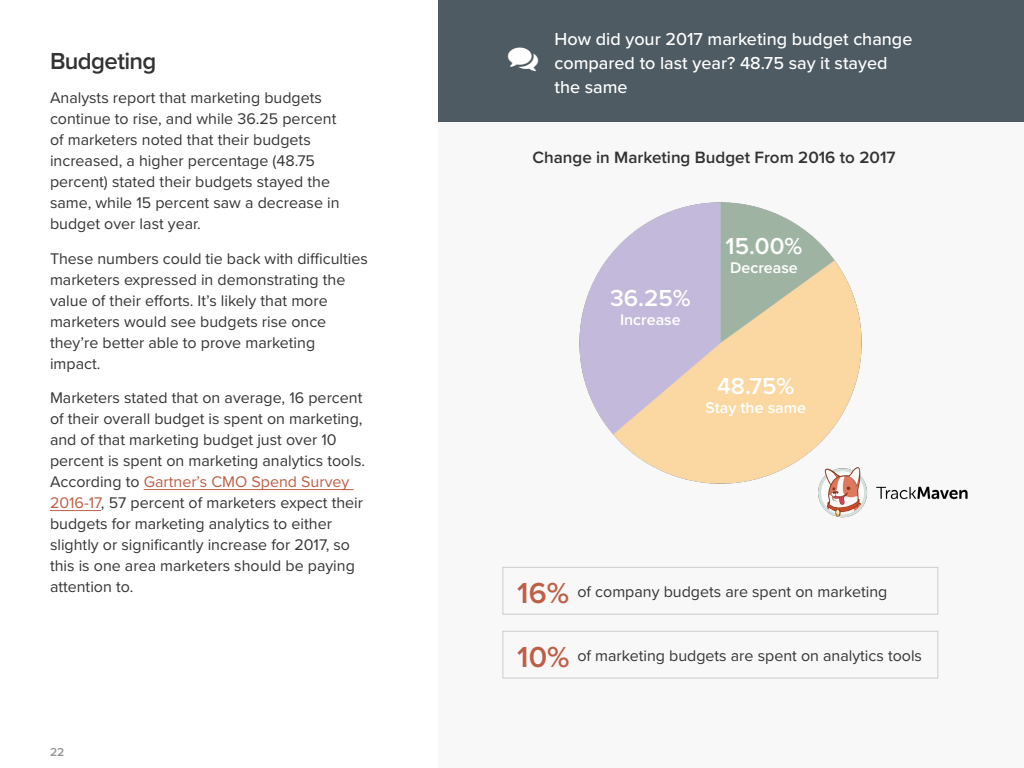
<style>
.page{position:relative;width:1024px;height:768px;background:#fff}
.page>*{position:absolute;margin:0;border:0;box-sizing:border-box;transform-origin:0 0}
.t1{font:600 24px "Proxima Nova";color:#fff}
.t2{font:600 24px "Proxima Nova";letter-spacing:-.025em;color:#333}
.t3{font:500 18px/24px "Proxima Nova";color:#fff}
.t4{font:600 17px "Proxima Nova";color:#333}
.t5{font:16px/21px "Proxima Nova";color:#373636}
.t6{font:600 16px "Proxima Nova";color:#fff}
.t7{font:600 12px "Proxima Nova";color:#959595}
.s1{color:#bd5f47}
.s2{font-weight:600;font-size:30px;color:#bd5f47}
.s3{font-weight:600;font-size:30px;color:#bd5f46}
</style>
<div class="page">
<div style="left:438px;top:0;width:586px;height:768px;background:#f8f8f8"></div>
<div style="left:438px;top:0;width:586px;height:122px;background:#4e5b63"></div>
<hr style="left:144px;top:489px;width:210px;height:1px;background:#bd5f47">
<hr style="left:50px;top:510px;width:51px;height:1px;background:#bd5f47">
<div style="left:503px;top:631px;width:435px;height:47px;border:1px solid #ccc"></div>
<div style="left:503px;top:567px;width:435px;height:48px;border:1px solid #ccc"></div>
<img style="left:579px;top:202px;width:283px;height:282px">
<img style="left:813px;top:462px;width:155px;height:56px">
<h1 class="t2" style="left:50px;top:47px;width:108px">Budgeting</h1>
<p class="t5" style="left:50px;top:88px;width:291px">Analysts report that marketing budgets continue to rise, and while 36.25 percent of marketers noted that their budgets increased, a higher percentage (48.75 percent) stated their budgets stayed the same, while 15 percent saw a decrease in budget over last year.</p>
<p class="t5" style="left:50px;top:248px;width:320px">These numbers could tie back with difficulties marketers expressed in demonstrating the value of their efforts. It’s likely that more marketers would see budgets rise once they’re better able to prove marketing impact.</p>
<p class="t5" style="left:50px;top:388px;width:317px">Marketers stated that on average, 16 percent of their overall budget is spent on marketing, and of that marketing budget just over 10 percent is spent on marketing analytics tools.<br>According to <span class="s1">Gartner’s CMO Spend Survey 2016-17</span>, 57 percent of marketers expect their budgets for marketing analytics to either slightly or significantly increase for 2017, so this is one area marketers should be paying attention to.</p>
<p class="t7" style="left:50px;top:745px;width:16px">22</p>
<p class="t3" style="left:555px;top:28px;width:359px">How did your 2017 marketing budget change compared to last year? 48.75 say it stayed the same</p>
<p class="t4" style="left:532px;top:148px;width:365px">Change in Marketing Budget From 2016 to 2017</p>
<h1 class="t1" style="left:610px;top:284px;width:82px">36.25%</h1>
<p class="t6" style="left:620px;top:310px;width:62px">Increase</p>
<h1 class="t1" style="left:726px;top:232px;width:78px">15.00%</h1>
<p class="t6" style="left:730px;top:258px;width:69px">Decrease</p>
<h1 class="t1" style="left:717px;top:372px;width:79px">48.75%</h1>
<p class="t6" style="left:705px;top:398px;width:102px">Stay the same</p>
<p class="t5" style="left:517px;top:582px;width:372px"><span class="s2">16%</span> of company budgets are spent on marketing</p>
<p class="t5" style="left:517px;top:645px;width:406px"><span class="s3">10%</span> of marketing budgets are spent on analytics tools</p>
</div>
